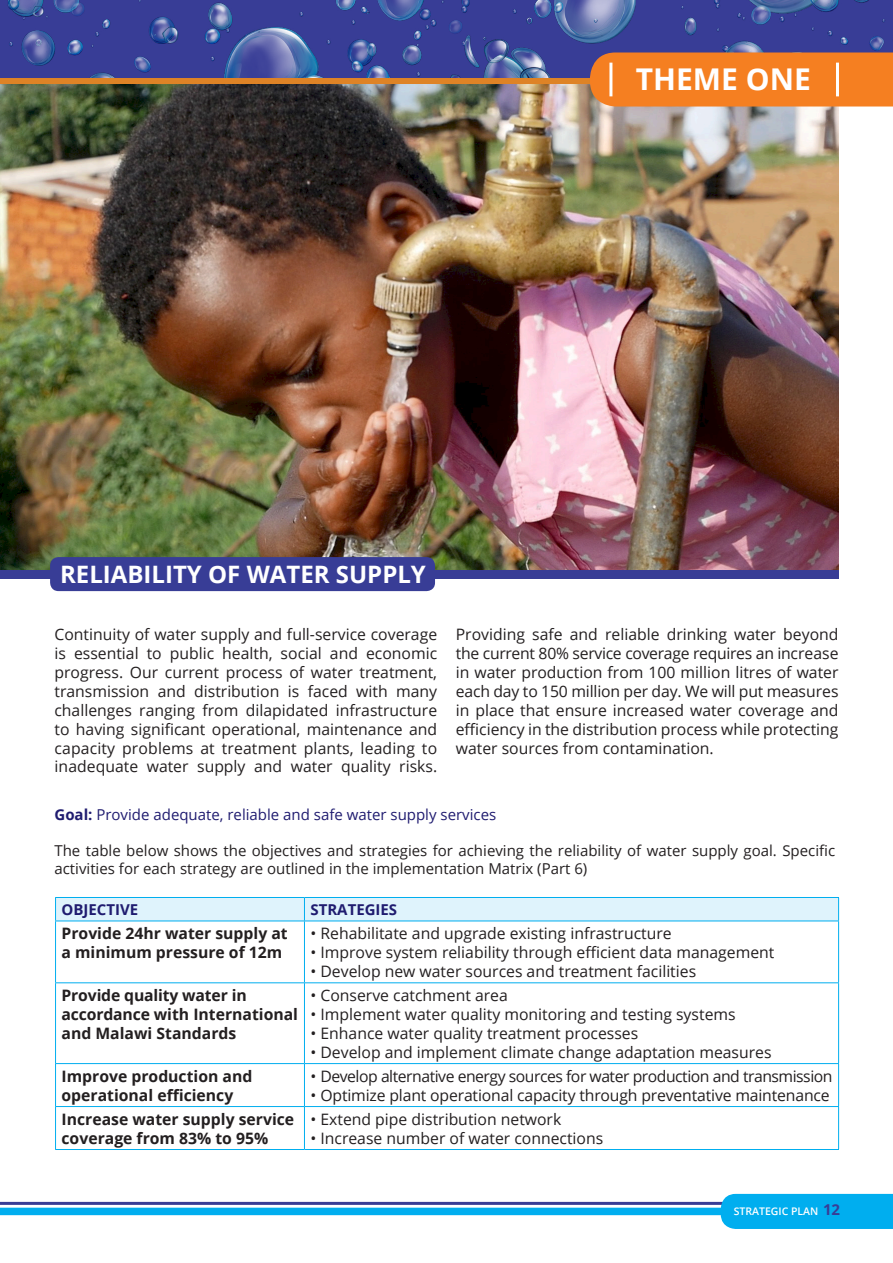
<style>
.page{position:relative;width:893px;height:1263px;background:#fff}
.page>*{position:absolute;margin:0;border:0;box-sizing:border-box;transform-origin:0 0}
.t1{font:700 30px "Open Sans";color:#fff}
.t2{font:700 24px "Open Sans";color:#fff}
.t3{font:15.75px/18.9px "Open Sans";color:#231f20;text-align:justify}
.t4{font:700 15.75px/18.9px "Open Sans";color:#231f20}
.t5{font:15.75px "Open Sans";letter-spacing:-.03em;color:#231f20}
.t6{font:15px/18px "Open Sans";color:#231f20}
.t7{font:15px "Open Sans";color:#201c70}
.t8{font:700 15px "Open Sans";color:#201c70}
.t9{font:700 15px "Open Sans";color:#383d96}
.t10{font:600 10.5px "Open Sans";color:#fff}
.s1{font-weight:700}
</style>
<div class="page">
<img style="left:0;top:84px;width:839px;height:486px">
<div style="left:55px;top:897px;width:784px;height:23px;background:#dff3fc"></div>
<hr style="left:55px;top:920px;width:249px;height:1px;background:#00aeef">
<hr style="left:55px;top:921px;width:1px;height:61px;background:#00aeef">
<hr style="left:304px;top:920px;width:535px;height:1px;background:#00aeef">
<hr style="left:304px;top:921px;width:1px;height:61px;background:#00aeef">
<hr style="left:838px;top:921px;width:1px;height:61px;background:#00aeef">
<hr style="left:55px;top:982px;width:249px;height:1px;background:#00aeef">
<hr style="left:55px;top:983px;width:1px;height:80px;background:#00aeef">
<hr style="left:304px;top:982px;width:535px;height:1px;background:#00aeef">
<hr style="left:304px;top:983px;width:1px;height:80px;background:#00aeef">
<hr style="left:838px;top:983px;width:1px;height:80px;background:#00aeef">
<hr style="left:55px;top:1063px;width:249px;height:1px;background:#00aeef">
<hr style="left:55px;top:1064px;width:1px;height:42px;background:#00aeef">
<hr style="left:304px;top:1063px;width:535px;height:1px;background:#00aeef">
<hr style="left:304px;top:1064px;width:1px;height:42px;background:#00aeef">
<hr style="left:838px;top:1064px;width:1px;height:42px;background:#00aeef">
<hr style="left:55px;top:1106px;width:249px;height:1px;background:#00aeef">
<hr style="left:55px;top:1107px;width:1px;height:42px;background:#00aeef">
<hr style="left:304px;top:1106px;width:535px;height:1px;background:#00aeef">
<hr style="left:304px;top:1107px;width:1px;height:42px;background:#00aeef">
<hr style="left:838px;top:1107px;width:1px;height:42px;background:#00aeef">
<hr style="left:55px;top:1149px;width:249px;height:1px;background:#00aeef">
<hr style="left:304px;top:1149px;width:535px;height:1px;background:#00aeef">
<div style="left:0;top:570px;width:839px;height:8px;background:#383d96"></div>
<div style="left:50px;top:557px;width:385px;height:34px;background:#383d96;border-radius:9px"></div>
<img style="left:0;top:0;width:636px;height:78px">
<img style="left:644px;top:0;width:249px;height:53px">
<div style="left:0;top:78px;width:893px;height:6px;background:#de8326"></div>
<hr style="left:0;top:1202px;width:765px;height:3px;background:#383d96">
<div style="left:721px;top:1194px;width:172px;height:35px;background:#00aeef"></div>
<div style="left:0;top:1208px;width:727px;height:7px;background:#00aeef"></div>
<div style="left:590px;top:53px;width:303px;height:54px;background:#f57f21"></div>
<hr style="left:609px;top:63px;width:3px;height:33px;background:#fff">
<hr style="left:836px;top:63px;width:3px;height:33px;background:#fff">
<p class="t2" style="left:60px;top:558px;width:367px">RELIABILITY OF WATER SUPPLY</p>
<p class="t1" style="left:636px;top:58px;width:177px">THEME ONE</p>
<p class="t3" style="left:54px;top:624px;width:384px">Continuity of water supply and full-service coverage is essential to public health, social and economic progress. Our current process of water treatment, transmission and distribution is faced with many challenges ranging from dilapidated infrastructure to having significant operational, maintenance and capacity problems at treatment plants, leading to inadequate water supply and water quality risks.</p>
<p class="t3" style="left:456px;top:624px;width:384px">Providing safe and reliable drinking water beyond the current 80% service coverage requires an increase in water production from 100 million litres of water each day to 150 million per day. We will put measures in place that ensure increased water coverage and efficiency in the distribution process while protecting water sources from contamination.</p>
<p class="t7" style="left:54px;top:804px;width:443px"><span class="s1">Goal:</span> Provide adequate, reliable and safe water supply services</p>
<p class="t6" style="left:54px;top:841px;width:782px">The table below shows the objectives and strategies for achieving the reliability of water supply goal. Specific activities for each strategy are outlined in the implementation Matrix (Part 6)</p>
<p class="t8" style="left:62px;top:899px;width:78px">OBJECTIVE</p>
<p class="t8" style="left:310px;top:899px;width:88px">STRATEGIES</p>
<p class="t4" style="left:62px;top:923px;width:228px">Provide 24hr water supply at</p>
<p class="t4" style="left:62px;top:942px;width:222px">a minimum pressure of 12m</p>
<p class="t3" style="left:310px;top:923px;width:363px">• Rehabilitate and upgrade existing infrastructure</p>
<p class="t3" style="left:310px;top:942px;width:465px">• Improve system reliability through efficient data management</p>
<p class="t3" style="left:310px;top:961px;width:387px">• Develop new water sources and treatment facilities</p>
<p class="t4" style="left:62px;top:985px;width:187px">Provide quality water in</p>
<p class="t4" style="left:62px;top:1004px;width:238px">accordance with International</p>
<p class="t4" style="left:62px;top:1023px;width:176px">and Malawi Standards</p>
<p class="t4" style="left:62px;top:1066px;width:192px">Improve production and</p>
<p class="t4" style="left:62px;top:1085px;width:173px">operational efficiency</p>
<p class="t3" style="left:310px;top:985px;width:199px">• Conserve catchment area</p>
<p class="t3" style="left:310px;top:1004px;width:427px">• Implement water quality monitoring and testing systems</p>
<p class="t3" style="left:310px;top:1023px;width:329px">• Enhance water quality treatment processes</p>
<p class="t3" style="left:310px;top:1042px;width:463px">• Develop and implement climate change adaptation measures</p>
<p class="t5" style="left:310px;top:1065px;width:524px">• Develop alternative energy sources for water production and transmission</p>
<p class="t3" style="left:310px;top:1085px;width:521px">• Optimize plant operational capacity through preventative maintenance</p>
<p class="t4" style="left:62px;top:1109px;width:234px">Increase water supply service coverage from 83% to 95%</p>
<p class="t3" style="left:310px;top:1109px;width:252px">• Extend pipe distribution network</p>
<p class="t3" style="left:310px;top:1128px;width:294px">• Increase number of water connections</p>
<p class="t10" style="left:734px;top:1204px;width:86px">STRATEGIC PLAN</p>
<p class="t9" style="left:823px;top:1199px;width:19px">12</p>
</div>
